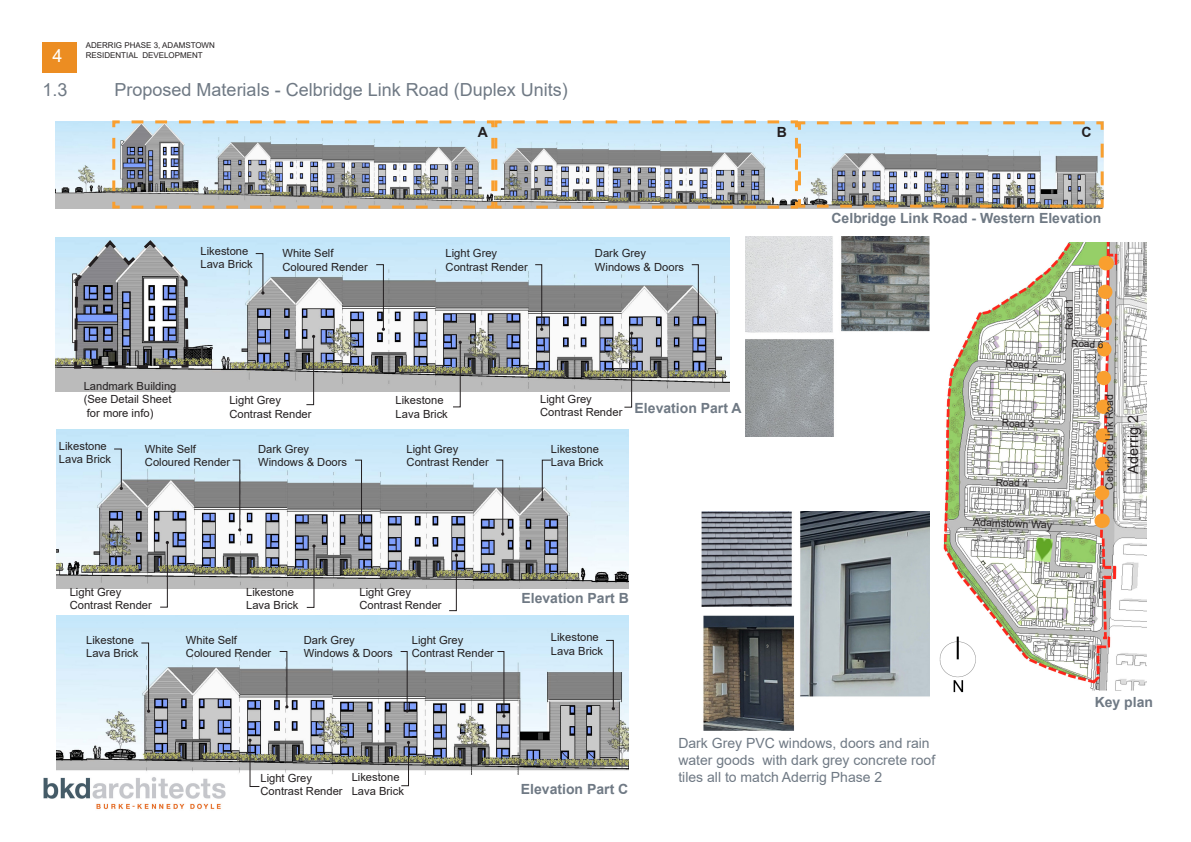
<style>
.page{position:relative;width:1191px;height:842px;background:#fff}
.page>*{position:absolute;margin:0;border:0;box-sizing:border-box;transform-origin:0 0}
.t1{font:18px "Arial";color:#6f7984}
.t2{font:18px "Arial";color:#fff}
.t3{font:14.4px "Arial";color:#231f20}
.t4{font:14px/16.8px "Arial";color:#6f7984}
.t5{font:700 14px "Arial";color:#6f7984}
.t6{font:700 14px "Arial";color:#231f20}
.t7{font:11.2px "Arial";color:#231f20}
.t8{font:10.6px "Arial";color:#231f20}
.t9{font:10px "Arial";color:#231f20}
.t10{font:8px/9.6px "Arial";color:#231f20}
</style>
<div class="page">
<div style="left:43px;top:43px;width:34px;height:30px;background:#ec8d22"></div>
<img style="left:43px;top:764px;width:183px;height:46px">
<img style="left:56px;top:121px;width:55px;height:87px">
<img style="left:943px;top:242px;width:203px;height:449px">
<svg style="left:1105px;top:256px;width:1px;height:14px"></svg>
<svg style="left:1087px;top:277px;width:32px;height:251px"></svg>
<img style="left:939px;top:635px;width:37px;height:57px">
<img style="left:1034px;top:537px;width:19px;height:25px">
<img style="left:56px;top:237px;width:673px;height:155px">
<img style="left:57px;top:430px;width:572px;height:158px">
<img style="left:57px;top:616px;width:572px;height:158px">
<svg style="left:111px;top:120px;width:993px;height:89px;background:#b4bbbe"></svg>
<svg style="left:255px;top:253px;width:9px;height:42px"></svg>
<svg style="left:375px;top:264px;width:10px;height:67px"></svg>
<svg style="left:534px;top:264px;width:9px;height:67px"></svg>
<svg style="left:73px;top:238px;width:117px;height:132px;background:#88909c"></svg>
<svg style="left:691px;top:264px;width:9px;height:55px"></svg>
<svg style="left:113px;top:448px;width:10px;height:42px"></svg>
<svg style="left:232px;top:459px;width:9px;height:72px"></svg>
<svg style="left:495px;top:459px;width:9px;height:77px"></svg>
<svg style="left:354px;top:459px;width:9px;height:77px"></svg>
<svg style="left:605px;top:640px;width:10px;height:70px"></svg>
<svg style="left:279px;top:651px;width:9px;height:57px"></svg>
<svg style="left:496px;top:651px;width:9px;height:67px"></svg>
<svg style="left:400px;top:651px;width:9px;height:61px"></svg>
<img style="left:745px;top:237px;width:184px;height:199px">
<img style="left:701px;top:511px;width:228px;height:219px">
<svg style="left:305px;top:335px;width:10px;height:70px"></svg>
<svg style="left:452px;top:341px;width:10px;height:67px"></svg>
<svg style="left:623px;top:332px;width:10px;height:76px"></svg>
<svg style="left:159px;top:541px;width:10px;height:67px"></svg>
<svg style="left:306px;top:544px;width:9px;height:64px"></svg>
<svg style="left:448px;top:554px;width:10px;height:57px"></svg>
<svg style="left:540px;top:459px;width:11px;height:42px"></svg>
<svg style="left:400px;top:741px;width:10px;height:45px"></svg>
<svg style="left:248px;top:739px;width:12px;height:48px"></svg>
<svg style="left:141px;top:642px;width:9px;height:71px"></svg>
<h1 class="t2" style="left:53px;top:43px;width:12px">4</h1>
<p class="t10" style="left:86px;top:41px;width:131px">ADERRIG PHASE 3, ADAMSTOWN<br>RESIDENTIAL DEVELOPMENT</p>
<p class="t1" style="left:43px;top:78px;width:27px">1.3</p>
<p class="t1" style="left:115px;top:78px;width:455px">Proposed Materials - Celbridge Link Road (Duplex Units)</p>
<p class="t6" style="left:478px;top:122px;width:12px">A</p>
<p class="t6" style="left:777px;top:122px;width:12px">B</p>
<p class="t6" style="left:1081px;top:122px;width:12px">C</p>
<p class="t7" style="left:200px;top:243px;width:49px">Likestone</p>
<p class="t7" style="left:200px;top:256px;width:54px">Lava Brick</p>
<p class="t7" style="left:282px;top:245px;width:53px">White Self</p>
<p class="t7" style="left:282px;top:259px;width:87px">Coloured Render</p>
<p class="t7" style="left:445px;top:245px;width:53px">Light Grey</p>
<p class="t7" style="left:445px;top:259px;width:84px">Contrast Render</p>
<p class="t7" style="left:595px;top:245px;width:53px">Dark Grey</p>
<p class="t7" style="left:595px;top:259px;width:90px">Windows &amp; Doors</p>
<p class="t7" style="left:84px;top:378px;width:94px">Landmark Building</p>
<p class="t7" style="left:84px;top:392px;width:89px">(See Detail Sheet</p>
<p class="t7" style="left:87px;top:405px;width:68px">for more info)</p>
<p class="t7" style="left:229px;top:392px;width:53px">Light Grey</p>
<p class="t7" style="left:229px;top:406px;width:84px">Contrast Render</p>
<p class="t7" style="left:395px;top:392px;width:49px">Likestone</p>
<p class="t7" style="left:395px;top:406px;width:54px">Lava Brick</p>
<p class="t7" style="left:540px;top:391px;width:53px">Light Grey</p>
<p class="t7" style="left:540px;top:404px;width:84px">Contrast Render</p>
<p class="t5" style="left:634px;top:398px;width:108px">Elevation Part A</p>
<p class="t7" style="left:59px;top:438px;width:49px">Likestone</p>
<p class="t7" style="left:59px;top:452px;width:54px">Lava Brick</p>
<p class="t7" style="left:145px;top:441px;width:53px">White Self</p>
<p class="t7" style="left:145px;top:454px;width:87px">Coloured Render</p>
<p class="t7" style="left:258px;top:441px;width:53px">Dark Grey</p>
<p class="t7" style="left:258px;top:454px;width:90px">Windows &amp; Doors</p>
<p class="t7" style="left:406px;top:441px;width:53px">Light Grey</p>
<p class="t7" style="left:406px;top:454px;width:84px">Contrast Render</p>
<p class="t7" style="left:551px;top:441px;width:49px">Likestone</p>
<p class="t7" style="left:551px;top:455px;width:54px">Lava Brick</p>
<p class="t7" style="left:70px;top:584px;width:53px">Light Grey</p>
<p class="t7" style="left:70px;top:598px;width:84px">Contrast Render</p>
<p class="t7" style="left:86px;top:632px;width:49px">Likestone</p>
<p class="t7" style="left:86px;top:646px;width:54px">Lava Brick</p>
<p class="t7" style="left:246px;top:584px;width:49px">Likestone</p>
<p class="t7" style="left:246px;top:598px;width:54px">Lava Brick</p>
<p class="t7" style="left:359px;top:584px;width:53px">Light Grey</p>
<p class="t7" style="left:359px;top:598px;width:84px">Contrast Render</p>
<p class="t5" style="left:521px;top:588px;width:109px">Elevation Part B</p>
<p class="t7" style="left:186px;top:632px;width:53px">White Self</p>
<p class="t7" style="left:186px;top:646px;width:87px">Coloured Render</p>
<p class="t7" style="left:304px;top:632px;width:53px">Dark Grey</p>
<p class="t7" style="left:304px;top:646px;width:90px">Windows &amp; Doors</p>
<p class="t7" style="left:412px;top:632px;width:53px">Light Grey</p>
<p class="t7" style="left:412px;top:646px;width:84px">Contrast Render</p>
<p class="t7" style="left:551px;top:630px;width:49px">Likestone</p>
<p class="t7" style="left:551px;top:643px;width:54px">Lava Brick</p>
<p class="t5" style="left:831px;top:208px;width:271px">Celbridge Link Road - Western Elevation</p>
<p class="t9" style="left:1062px;top:330px;width:34px;rotate:-90deg">Road 1</p>
<p class="t9" style="left:1005px;top:357px;width:34px;rotate:2deg">Road 2</p>
<p class="t9" style="left:1002px;top:416px;width:34px;rotate:2deg">Road 3</p>
<p class="t9" style="left:996px;top:475px;width:34px;rotate:2deg">Road 4</p>
<p class="t8" style="left:973px;top:515px;width:80px;rotate:2deg">Adamstown Way</p>
<p class="t9" style="left:1071px;top:337px;width:34px;rotate:2deg">Road 6</p>
<p class="t8" style="left:1102px;top:490px;width:97px;rotate:-90deg">Celbridge Link Road</p>
<p class="t3" style="left:1123px;top:474px;width:60px;rotate:-90deg">Aderrig 2</p>
<p class="t5" style="left:1094px;top:692px;width:60px">Key plan</p>
<p class="t7" style="left:260px;top:770px;width:53px">Light Grey</p>
<p class="t7" style="left:260px;top:784px;width:84px">Contrast Render</p>
<p class="t7" style="left:352px;top:769px;width:49px">Likestone</p>
<p class="t7" style="left:352px;top:783px;width:54px">Lava Brick</p>
<p class="t5" style="left:521px;top:779px;width:109px">Elevation Part C</p>
<p class="t4" style="left:678px;top:735px;width:258px">Dark Grey PVC windows, doors and rain water goods with dark grey concrete roof tiles all to match Aderrig Phase 2</p>
</div>
